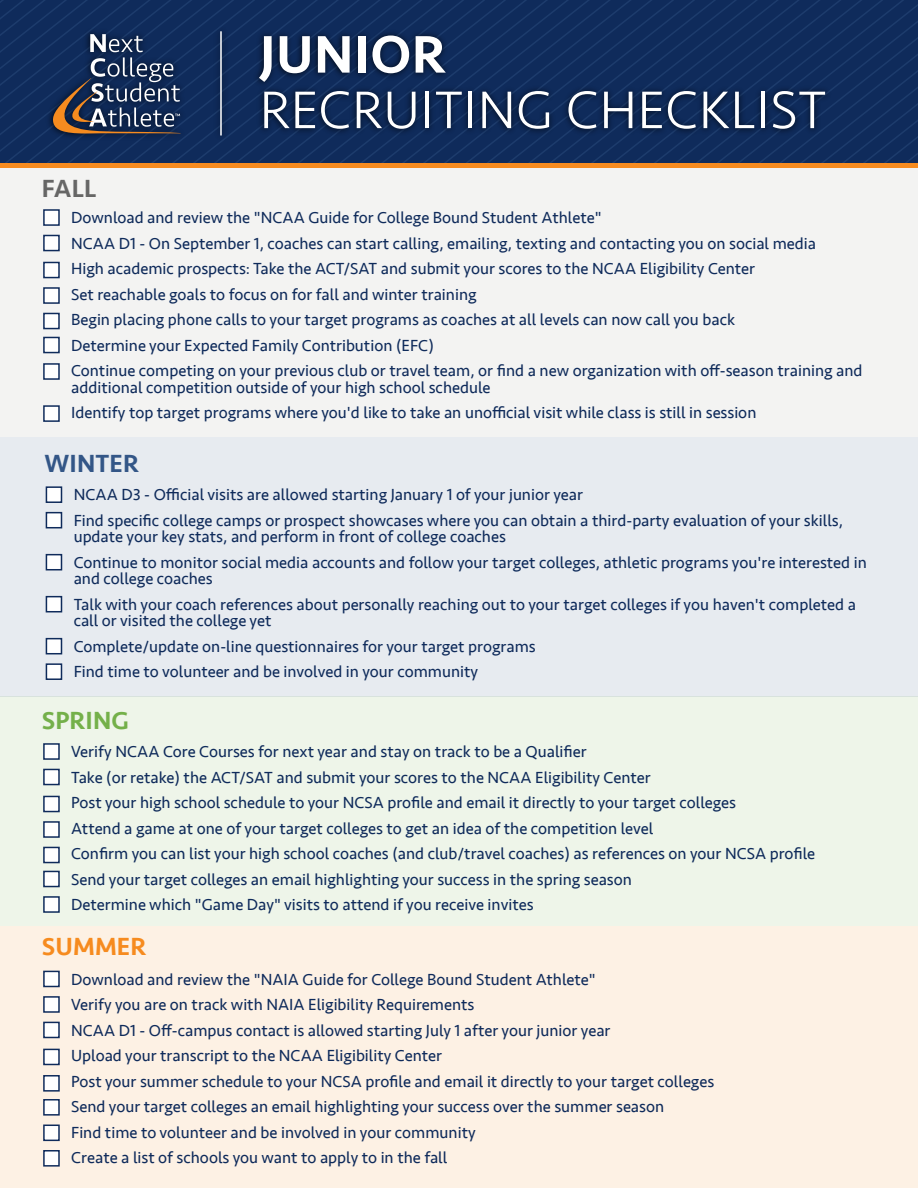
<style>
.page{position:relative;width:918px;height:1188px;background:#fff}
.page>*{position:absolute;margin:0;border:0;box-sizing:border-box;transform-origin:0 0}
.t1{font:300 54.75px "Seravek";letter-spacing:.01em;color:#fff}
.t2{font:500 54.75px "Seravek";letter-spacing:.01em;color:#fff}
.t3{font:500 25.5px "Seravek";letter-spacing:.005em;color:#335687}
.t4{font:500 25.5px "Seravek";letter-spacing:.005em;color:#74b04a}
.t5{font:500 25.5px "Seravek";letter-spacing:.005em;color:#f68b1f}
.t6{font:500 25.5px "Seravek";color:#666}
.t7{font:16.5px/25.5px "Seravek";color:#0f2b5b}
</style>
<div class="page">
<div style="left:0;top:697px;width:918px;height:229px;background:#eef5e9"></div>
<div style="left:0;top:152px;width:918px;height:285px;background:#f3f3f2"></div>
<div style="left:0;top:926px;width:918px;height:262px;background:#fdf1e4"></div>
<div style="left:0;top:437px;width:918px;height:260px;background:#e7ebf0"></div>
<svg style="left:0;top:0;width:918px;height:163px;background:#19325e"></svg>
<img style="left:250px;top:18px;width:645px;height:135px">
<img style="left:211px;top:22px;width:20px;height:123px">
<hr style="left:220px;top:31px;width:2px;height:105px;background:#fff">
<div style="left:0;top:163px;width:918px;height:5px;background:#f68b1f"></div>
<div style="left:43px;top:209px;width:17px;height:17px;background:#fff;border:2px solid #0f2b5b"></div>
<div style="left:43px;top:235px;width:17px;height:16px;background:#fff;border:2px solid #0f2b5b"></div>
<div style="left:43px;top:262px;width:17px;height:16px;background:#fff;border:2px solid #0f2b5b"></div>
<div style="left:43px;top:287px;width:17px;height:17px;background:#fff;border:2px solid #0f2b5b"></div>
<div style="left:43px;top:313px;width:17px;height:16px;background:#fff;border:2px solid #0f2b5b"></div>
<div style="left:43px;top:337px;width:17px;height:16px;background:#fff;border:2px solid #0f2b5b"></div>
<div style="left:43px;top:363px;width:17px;height:17px;background:#fff;border:2px solid #0f2b5b"></div>
<div style="left:43px;top:405px;width:17px;height:17px;background:#fff;border:2px solid #0f2b5b"></div>
<div style="left:43px;top:743px;width:17px;height:17px;background:#fff;border:2px solid #0f2b5b"></div>
<div style="left:43px;top:769px;width:17px;height:16px;background:#fff;border:2px solid #0f2b5b"></div>
<div style="left:43px;top:796px;width:17px;height:16px;background:#fff;border:2px solid #0f2b5b"></div>
<div style="left:43px;top:821px;width:17px;height:17px;background:#fff;border:2px solid #0f2b5b"></div>
<div style="left:43px;top:847px;width:17px;height:16px;background:#fff;border:2px solid #0f2b5b"></div>
<div style="left:43px;top:871px;width:17px;height:16px;background:#fff;border:2px solid #0f2b5b"></div>
<div style="left:43px;top:896px;width:17px;height:17px;background:#fff;border:2px solid #0f2b5b"></div>
<div style="left:43px;top:971px;width:17px;height:16px;background:#fff;border:2px solid #0f2b5b"></div>
<div style="left:43px;top:996px;width:17px;height:17px;background:#fff;border:2px solid #0f2b5b"></div>
<div style="left:43px;top:1022px;width:17px;height:16px;background:#fff;border:2px solid #0f2b5b"></div>
<div style="left:43px;top:1049px;width:17px;height:16px;background:#fff;border:2px solid #0f2b5b"></div>
<div style="left:43px;top:1075px;width:17px;height:17px;background:#fff;border:2px solid #0f2b5b"></div>
<div style="left:43px;top:1099px;width:17px;height:17px;background:#fff;border:2px solid #0f2b5b"></div>
<div style="left:43px;top:1125px;width:17px;height:16px;background:#fff;border:2px solid #0f2b5b"></div>
<div style="left:43px;top:1150px;width:17px;height:17px;background:#fff;border:2px solid #0f2b5b"></div>
<div style="left:46px;top:486px;width:16px;height:17px;background:#fff;border:2px solid #0f2b5b"></div>
<div style="left:46px;top:512px;width:16px;height:16px;background:#fff;border:2px solid #0f2b5b"></div>
<div style="left:46px;top:554px;width:16px;height:16px;background:#fff;border:2px solid #0f2b5b"></div>
<div style="left:46px;top:596px;width:16px;height:16px;background:#fff;border:2px solid #0f2b5b"></div>
<div style="left:46px;top:638px;width:16px;height:16px;background:#fff;border:2px solid #0f2b5b"></div>
<div style="left:46px;top:663px;width:16px;height:17px;background:#fff;border:2px solid #0f2b5b"></div>
<h2 class="t6" style="left:42px;top:172px;width:56px">FALL</h2>
<h1 class="t2" style="left:260px;top:20px;width:188px">JUNIOR</h1>
<h1 class="t1" style="left:260px;top:78px;width:568px">RECRUITING CHECKLIST</h1>
<p class="t7" style="left:71px;top:205px;width:793px">Download and review the "NCAA Guide for College Bound Student Athlete"<br>NCAA D1 - On September 1, coaches can start calling, emailing, texting and contacting you on social media<br>High academic prospects: Take the ACT/SAT and submit your scores to the NCAA Eligibility Center<br>Set reachable goals to focus on for fall and winter training<br>Begin placing phone calls to your target programs as coaches at all levels can now call you back<br>Determine your Expected Family Contribution (EFC)<br>Continue competing on your previous club or travel team, or find a new organization with off-season training and</p>
<p class="t7" style="left:71px;top:374px;width:687px">additional competition outside of your high school schedule<br>Identify top target programs where you'd like to take an unofficial visit while class is still in session</p>
<h2 class="t3" style="left:44px;top:448px;width:96px">WINTER</h2>
<p class="t7" style="left:74px;top:482px;width:771px">NCAA D3 - Official visits are allowed starting January 1 of your junior year<br>Find specific college camps or prospect showcases where you can obtain a third-party evaluation of your skills,</p>
<p class="t7" style="left:74px;top:524px;width:795px">update your key stats, and perform in front of college coaches<br>Continue to monitor social media accounts and follow your target colleges, athletic programs you're interested in</p>
<p class="t7" style="left:74px;top:566px;width:784px">and college coaches<br>Talk with your coach references about personally reaching out to your target colleges if you haven't completed a</p>
<p class="t7" style="left:74px;top:608px;width:464px">call or visited the college yet<br>Complete/update on-line questionnaires for your target programs<br>Find time to volunteer and be involved in your community</p>
<h2 class="t4" style="left:42px;top:705px;width:89px">SPRING</h2>
<p class="t7" style="left:71px;top:739px;width:746px">Verify NCAA Core Courses for next year and stay on track to be a Qualifier<br>Take (or retake) the ACT/SAT and submit your scores to the NCAA Eligibility Center<br>Post your high school schedule to your NCSA profile and email it directly to your target colleges<br>Attend a game at one of your target colleges to get an idea of the competition level<br>Confirm you can list your high school coaches (and club/travel coaches) as references on your NCSA profile Send your target colleges an email highlighting your success in the spring season<br>Determine which "Game Day" visits to attend if you receive invites</p>
<h2 class="t5" style="left:42px;top:931px;width:106px">SUMMER</h2>
<p class="t7" style="left:71px;top:966px;width:645px">Download and review the "NAIA Guide for College Bound Student Athlete"<br>Verify you are on track with NAIA Eligibility Requirements<br>NCAA D1 - Off-campus contact is allowed starting July 1 after your junior year<br>Upload your transcript to the NCAA Eligibility Center<br>Post your summer schedule to your NCSA profile and email it directly to your target colleges Send your target colleges an email highlighting your success over the summer season<br>Find time to volunteer and be involved in your community<br>Create a list of schools you want to apply to in the fall</p>
</div>
